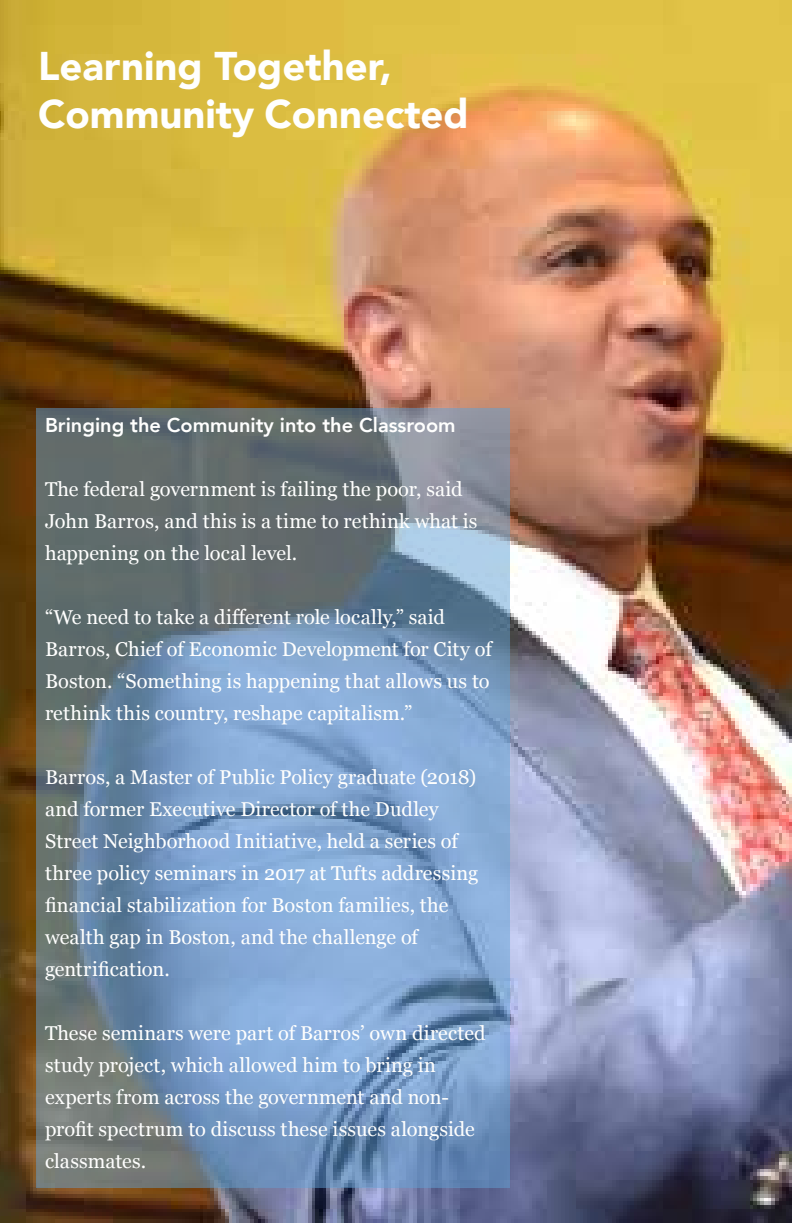
<style>
.page{position:relative;width:792px;height:1224px;background:#fff}
.page>*{position:absolute;margin:0;border:0;box-sizing:border-box;transform-origin:0 0}
.t1{font:900 40px/48px "Avenir";color:#fffffe}
.t2{font:20px/32px "Georgia";letter-spacing:.005em;color:#fffffe}
.t3{font:800 20px "Avenir";color:#fffffe}
</style>
<div class="page">
<img style="left:0;top:0;width:792px;height:1223px">
<svg style="left:36px;top:408px;width:474px;height:780px;background:#738da8"></svg>
<h1 class="t1" style="left:38px;top:41px;width:432px">Learning Together,<br>Community Connected</h1>
<p class="t3" style="left:45px;top:409px;width:412px">Bringing the Community into the Classroom</p>
<p class="t2" style="left:45px;top:472px;width:434px">The federal government is failing the poor, said<br>John Barros, and this is a time to rethink what is happening on the local level.</p>
<p class="t2" style="left:45px;top:600px;width:448px">“We need to take a different role locally,” said Barros, Chief of Economic Development for City of Boston. “Something is happening that allows us to rethink this country, reshape capitalism.”</p>
<p class="t2" style="left:45px;top:760px;width:435px">Barros, a Master of Public Policy graduate (2018) and former Executive Director of the Dudley Street Neighborhood Initiative, held a series of three policy seminars in 2017 at Tufts addressing financial stabilization for Boston families, the wealth gap in Boston, and the challenge of gentrification.</p>
<p class="t2" style="left:45px;top:1016px;width:442px">These seminars were part of Barros’ own directed study project, which allowed him to bring in experts from across the government and non&shy;profit spectrum to discuss these issues alongside classmates.</p>
</div>
